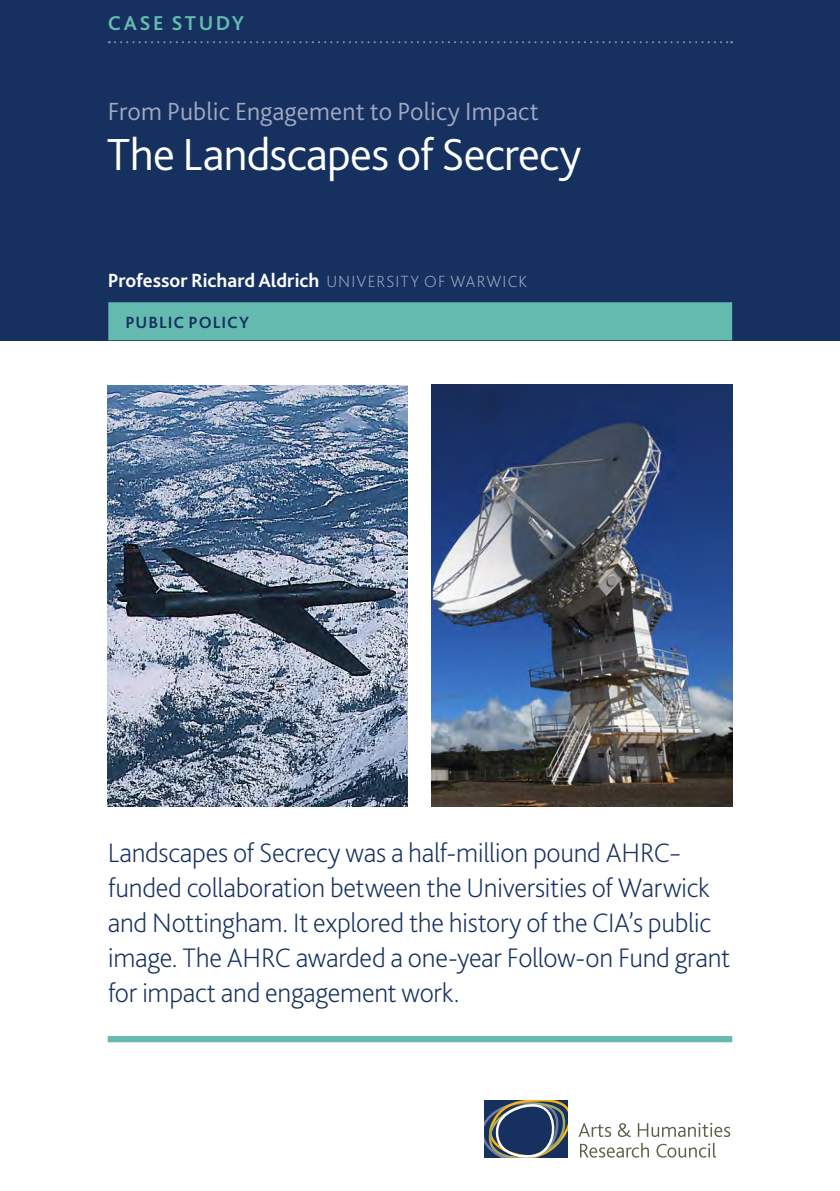
<style>
.page{position:relative;width:840px;height:1191px;background:#fff}
.page>*{position:absolute;margin:0;border:0;box-sizing:border-box;transform-origin:0 0}
.Text{font:300 47px "Bliss 2";letter-spacing:-.015em;color:#fff}
.Text-2{font:200 28px/35px "Bliss 2";letter-spacing:-.01em;color:#16315f}
.t1{font:300 26px "Bliss 2";letter-spacing:.005em;color:#a1a7c3}
.t2{font:700 21px "Bliss 2";letter-spacing:.12em;color:#65bab0}
.Text-3{font:700 20px "Bliss 2";color:#fff}
.t3{font:700 17px "Bliss 2";letter-spacing:.06em;color:#16315f}
.s1{font-weight:200;font-size:17px;color:#a1a7c3}
</style>
<div class="page">
<div style="left:0;top:0;width:839px;height:340px;background:#16315f"></div>
<img style="left:108px;top:386px;width:299px;height:420px">
<img style="left:431px;top:385px;width:300px;height:421px">
<svg style="left:484px;top:1100px;width:83px;height:57px;background:#48586b"></svg>
<svg style="left:578px;top:1122px;width:151px;height:35px"></svg>
<div style="left:108px;top:302px;width:623px;height:38px;background:#65bab0"></div>
<div style="left:108px;top:1036px;width:623px;height:6px;background:#65bab0"></div>
<svg style="left:109px;top:41px;width:622px;height:2px"></svg>
<p class="t2" style="left:108px;top:10px;width:138px">CASE STUDY</p>
<p class="t1" style="left:108px;top:95px;width:432px">From Public Engagement to Policy Impact</p>
<p class="Text" style="left:107px;top:125px;width:475px">The Landscapes of Secrecy</p>
<p class="Text-3" style="left:108px;top:268px;width:420px">Professor Richard Aldrich <span class="s1">UNIVERSITY OF WARWICK</span></p>
<p class="t3" style="left:125px;top:311px;width:125px">PUBLIC POLICY</p>
<p class="Text-2" style="left:108px;top:835px;width:623px">Landscapes of Secrecy was a half-million pound AHRC – funded collaboration between the Universities of Warwick and Nottingham. It explored the history of the CIA’s public image. The AHRC awarded a one-year Follow-on Fund grant for impact and engagement work.</p>
</div>
